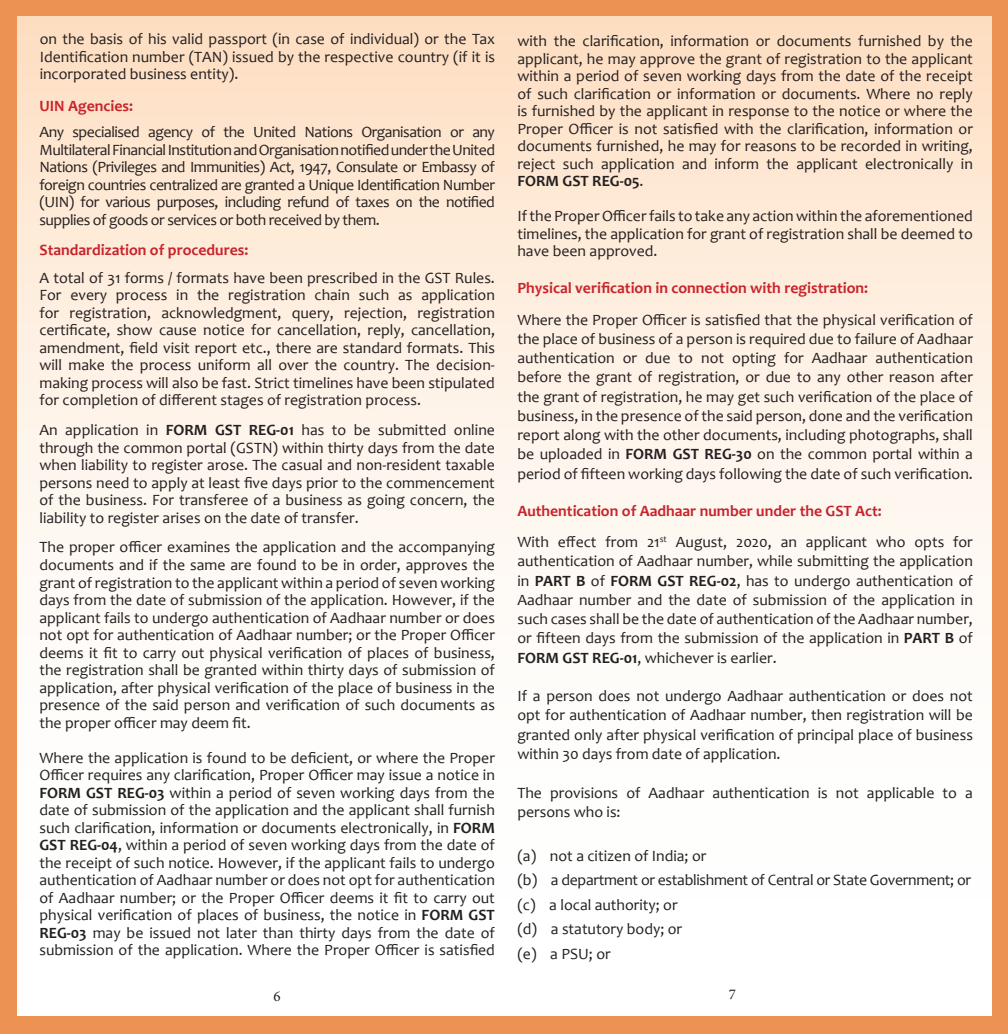
<style>
.page{position:relative;width:1008px;height:1034px;background:#fff}
.page>*{position:absolute;margin:0;border:0;box-sizing:border-box;transform-origin:0 0}
.t1{font:15.75px/17.5px "Candara";color:#231f20;text-align:justify}
.t2{font:700 15.75px "Candara";color:#c8242b}
.t3{font:15.75px "Candara";letter-spacing:-.02em;color:#231f20}
.t4{font:14.88px "Minion Pro";color:#231f20}
.s1{font-weight:700}
</style>
<div class="page">
<div style="left:0;top:0;width:1007px;height:1032px;background:linear-gradient(to bottom,#fde2c9,#fff)"></div>
<div style="left:0;top:0;width:1008px;height:15px;background:#ec9252"></div>
<div style="left:0;top:1016px;width:1008px;height:17px;background:#ec9252"></div>
<div style="left:993px;top:0;width:15px;height:1033px;background:#ec9252"></div>
<div style="left:0;top:0;width:16px;height:1033px;background:#ec9252"></div>
<p class="t1" style="left:40px;top:30px;width:457px">on the basis of his valid passport (in case of individual) or the Tax Identification number (TAN) issued by the respective country (if it is incorporated business entity).</p>
<p class="t2" style="left:39px;top:96px;width:95px">UIN Agencies:</p>
<p class="t1" style="left:39px;top:123px;width:457px">Any specialised agency of the United Nations Organisation or any Multilateral Financial Institution and Organisation notified under the United Nations (Privileges and Immunities) Act, 1947, Consulate or Embassy of foreign countries centralized are granted a Unique Identification Number (UIN) for various purposes, including refund of taxes on the notified supplies of goods or services or both received by them.</p>
<p class="t2" style="left:39px;top:240px;width:211px">Standardization of procedures:</p>
<p class="t1" style="left:39px;top:269px;width:457px">A total of 31 forms / formats have been prescribed in the GST Rules.<br>For every process in the registration chain such as application for registration, acknowledgment, query, rejection, registration certificate, show cause notice for cancellation, reply, cancellation, amendment, field visit report etc., there are standard formats. This will make the process uniform all over the country. The decision&shy;making process will also be fast. Strict timelines have been stipulated for completion of different stages of registration process.</p>
<p class="t1" style="left:39px;top:421px;width:457px">An application in <span class="s1">FORM GST REG-01</span> has to be submitted online through the common portal (GSTN) within thirty days from the date when liability to register arose. The casual and non-resident taxable persons need to apply at least five days prior to the commencement of the business. For transferee of a business as going concern, the liability to register arises on the date of transfer.</p>
<p class="t1" style="left:39px;top:538px;width:457px">The proper officer examines the application and the accompanying documents and if the same are found to be in order, approves the grant of registration to the applicant within a period of seven working days from the date of submission of the application. However, if the applicant fails to undergo authentication of Aadhaar number or does not opt for authentication of Aadhaar number; or the Proper Officer deems it fit to carry out physical verification of places of business, the registration shall be granted within thirty days of submission of application, after physical verification of the place of business in the presence of the said person and verification of such documents as the proper officer may deem fit.</p>
<p class="t1" style="left:39px;top:748px;width:457px">Where the application is found to be deficient, or where the Proper Officer requires any clarification, Proper Officer may issue a notice in <span class="s1">FORM GST REG-03</span> within a period of seven working days from the date of submission of the application and the applicant shall furnish such clarification, information or documents electronically, in <span class="s1">FORM GST REG-04</span>, within a period of seven working days from the date of the receipt of such notice. However, if the applicant fails to undergo authentication of Aadhaar number or does not opt for authentication of Aadhaar number; or the Proper Officer deems it fit to carry out physical verification of places of business, the notice in <span class="s1">FORM GST REG-03</span> may be issued not later than thirty days from the date of submission of the application. Where the Proper Officer is satisfied</p>
<p class="t1" style="left:517px;top:32px;width:457px">with the clarification, information or documents furnished by the applicant, he may approve the grant of registration to the applicant within a period of seven working days from the date of the receipt of such clarification or information or documents. Where no reply is furnished by the applicant in response to the notice or where the Proper Officer is not satisfied with the clarification, information or documents furnished, he may for reasons to be recorded in writing, reject such application and inform the applicant electronically in <span class="s1">FORM GST REG-05</span>.</p>
<p class="t1" style="left:517px;top:207px;width:457px">If the Proper Officer fails to take any action within the aforementioned timelines, the application for grant of registration shall be deemed to have been approved.</p>
<p class="t2" style="left:517px;top:278px;width:352px">Physical verification in connection with registration:</p>
<p class="t1" style="left:517px;top:310px;width:457px;line-height:19.2px">Where the Proper Officer is satisfied that the physical verification of the place of business of a person is required due to failure of Aadhaar authentication or due to not opting for Aadhaar authentication before the grant of registration, or due to any other reason after the grant of registration, he may get such verification of the place of business, in the presence of the said person, done and the verification report along with the other documents, including photographs, shall be uploaded in <span class="s1">FORM GST REG-30</span> on the common portal within a period of fifteen working days following the date of such verification.</p>
<p class="t2" style="left:517px;top:500px;width:366px">Authentication of Aadhaar number under the GST Act:</p>
<p class="t1" style="left:517px;top:532px;width:457px;line-height:19.2px">With effect from 21<sup>st</sup> August, 2020, an applicant who opts for authentication of Aadhaar number, while submitting the application in <span class="s1">PART B</span> of <span class="s1">FORM GST REG-02</span>, has to undergo authentication of Aadhaar number and the date of submission of the application in such cases shall be the date of authentication of the Aadhaar number, or fifteen days from the submission of the application in <span class="s1">PART B</span> of <span class="s1">FORM GST REG-01</span>, whichever is earlier.</p>
<p class="t1" style="left:517px;top:686px;width:457px;line-height:19.2px">If a person does not undergo Aadhaar authentication or does not opt for authentication of Aadhaar number, then registration will be granted only after physical verification of principal place of business within 30 days from date of application.</p>
<p class="t1" style="left:517px;top:782px;width:457px;line-height:19.2px">The provisions of Aadhaar authentication is not applicable to a persons who is:</p>
<p class="t1" style="left:517px;top:846px;width:190px">(a) not a citizen of India; or</p>
<p class="t3" style="left:517px;top:869px;width:455px">(b) a department or establishment of Central or State Government; or</p>
<p class="t1" style="left:517px;top:895px;width:162px">(c) a local authority; or</p>
<p class="t1" style="left:517px;top:919px;width:166px">(d) a statutory body; or</p>
<p class="t1" style="left:517px;top:944px;width:95px">(e) a PSU; or</p>
<p class="t4" style="left:274px;top:986px;width:9px">6</p>
<p class="t4" style="left:729px;top:983px;width:9px">7</p>
</div>
